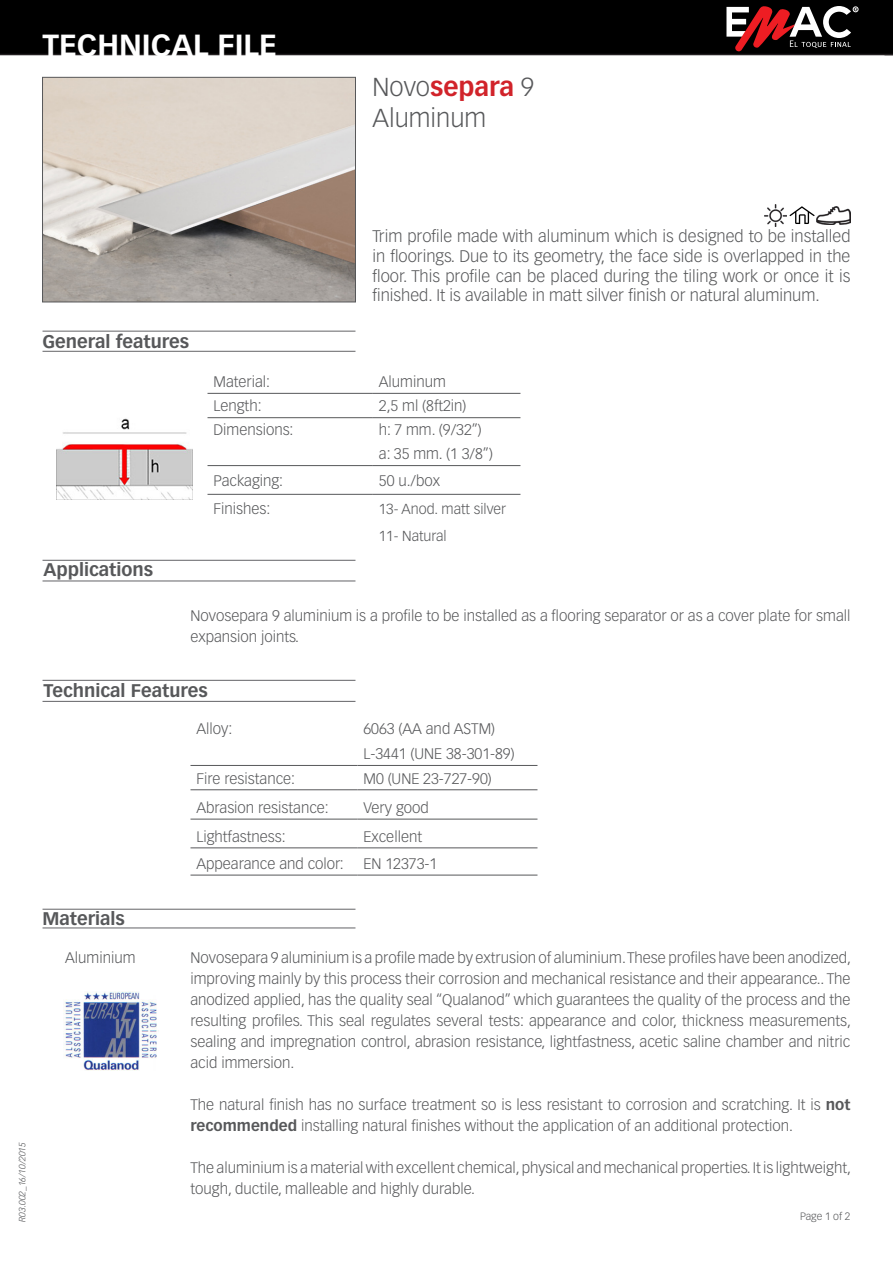
<style>
.page{position:relative;width:893px;height:1263px;background:#fff}
.page>*{position:absolute;margin:0;border:0;box-sizing:border-box;transform-origin:0 0}
.t1{font:700 30px "Vectora LT Std";color:#fff}
.t2{font:700 25.5px "Vectora LT Std";color:#d1232a}
.t3{font:300 25.5px "Vectora LT Std";color:#57585a}
.t4{font:700 18px "Vectora LT Std";color:#57585a}
.t5{font:300 16.5px/19.8px "Vectora LT Std";color:#57585a;text-align:justify}
.Párrafo_14{font:300 15px/21px "Vectora LT Std";color:#57585a}
.t6{font:300 14.25px "Vectora LT Std";color:#57585a}
.t7{font:300 10.5px "Vectora LT Std";color:#57585a}
.t8{font:italic 300 9px "Vectora LT Std";color:#57585a}
.s1{font-weight:300;color:#57585a}
.s2{font-weight:700}
</style>
<div class="page">
<div style="left:0;top:0;width:893px;height:55px;background:#000"></div>
<svg style="left:726px;top:6px;width:132px;height:45px"></svg>
<svg style="left:789px;top:206px;width:26px;height:18px"></svg>
<hr style="left:207px;top:393px;width:166px;height:1px;background:#57585a">
<hr style="left:207px;top:494px;width:166px;height:1px;background:#57585a">
<hr style="left:373px;top:393px;width:147px;height:1px;background:#57585a">
<hr style="left:373px;top:417px;width:147px;height:1px;background:#57585a">
<hr style="left:373px;top:465px;width:147px;height:1px;background:#57585a">
<hr style="left:207px;top:417px;width:166px;height:1px;background:#57585a">
<hr style="left:207px;top:465px;width:166px;height:1px;background:#57585a">
<hr style="left:373px;top:494px;width:147px;height:1px;background:#57585a">
<hr style="left:43px;top:560px;width:312px;height:1px;background:#636366">
<hr style="left:43px;top:581px;width:312px;height:1px;background:#636366">
<hr style="left:43px;top:331px;width:312px;height:1px;background:#636366">
<hr style="left:43px;top:351px;width:312px;height:1px;background:#636366">
<img style="left:816px;top:206px;width:34px;height:18px">
<img style="left:764px;top:204px;width:23px;height:22px">
<img style="left:64px;top:991px;width:93px;height:80px">
<img style="left:44px;top:79px;width:310px;height:221px">
<div style="left:42px;top:77px;width:314px;height:225px;border:1px solid #57585a"></div>
<img style="left:56px;top:418px;width:136px;height:82px">
<hr style="left:43px;top:927px;width:312px;height:1px;background:#636366">
<hr style="left:43px;top:909px;width:312px;height:1px;background:#636366">
<hr style="left:43px;top:680px;width:312px;height:1px;background:#636366">
<hr style="left:43px;top:701px;width:312px;height:1px;background:#636366">
<hr style="left:190px;top:765px;width:167px;height:1px;background:#57585a">
<hr style="left:190px;top:789px;width:167px;height:1px;background:#57585a">
<hr style="left:190px;top:819px;width:167px;height:1px;background:#57585a">
<hr style="left:190px;top:848px;width:167px;height:1px;background:#57585a">
<hr style="left:190px;top:875px;width:167px;height:1px;background:#57585a">
<hr style="left:357px;top:765px;width:180px;height:1px;background:#57585a">
<hr style="left:357px;top:789px;width:180px;height:1px;background:#57585a">
<hr style="left:357px;top:819px;width:180px;height:1px;background:#57585a">
<hr style="left:357px;top:848px;width:180px;height:1px;background:#57585a">
<hr style="left:357px;top:875px;width:180px;height:1px;background:#57585a">
<h1 class="t1" style="left:43px;top:27px;width:236px">TECHNICAL FILE</h1>
<p class="t2" style="left:372px;top:72px;width:163px"><span class="s1">Novo</span>separa <span class="s1">9</span></p>
<p class="t3" style="left:372px;top:103px;width:115px">Aluminum</p>
<p class="t8" style="left:17px;top:1222px;width:81px;rotate:-90deg">R03.002_16/10/2015</p>
<p class="t4" style="left:43px;top:330px;width:148px">General features</p>
<p class="t4" style="left:44px;top:559px;width:111px">Applications</p>
<p class="t5" style="left:372px;top:226px;width:479px">Trim profile made with aluminum which is designed to be installed in floorings. Due to its geometry, the face side is overlapped in the floor. This profile can be placed during the tiling work or once it is finished. It is available in matt silver finish or natural aluminum.</p>
<p class="Párrafo_14" style="left:213px;top:371px;width:58px">Material:</p>
<p class="Párrafo_14" style="left:379px;top:371px;width:68px">Aluminum</p>
<p class="Párrafo_14" style="left:213px;top:396px;width:50px">Length:</p>
<p class="Párrafo_14" style="left:379px;top:396px;width:89px">2,5 ml (8ft2in)</p>
<p class="Párrafo_14" style="left:213px;top:420px;width:82px">Dimensions:</p>
<p class="Párrafo_14" style="left:379px;top:420px;width:104px">h: 7 mm. (9/32”)</p>
<p class="Párrafo_14" style="left:379px;top:444px;width:116px">a: 35 mm. (1 3/8”)</p>
<p class="Párrafo_14" style="left:213px;top:470px;width:71px">Packaging:</p>
<p class="Párrafo_14" style="left:379px;top:470px;width:63px">50 u./box</p>
<p class="Párrafo_14" style="left:213px;top:498px;width:58px">Finishes:</p>
<p class="t6" style="left:379px;top:500px;width:129px">13- Anod. matt silver</p>
<p class="t6" style="left:379px;top:528px;width:69px">11- Natural</p>
<p class="Párrafo_14" style="left:190px;top:605px;width:661px">Novosepara 9 aluminium is a profile to be installed as a flooring separator or as a cover plate for small expansion joints.</p>
<p class="t4" style="left:44px;top:680px;width:166px">Technical Features</p>
<p class="t4" style="left:43px;top:908px;width:84px">Materials</p>
<p class="Párrafo_14" style="left:65px;top:947px;width:72px">Aluminium</p>
<p class="Párrafo_14" style="left:196px;top:718px;width:37px">Alloy:</p>
<p class="Párrafo_14" style="left:363px;top:718px;width:133px">6063 (AA and ASTM)</p>
<p class="Párrafo_14" style="left:363px;top:744px;width:153px">L-3441 (UNE 38-301-89)</p>
<p class="Párrafo_14" style="left:196px;top:768px;width:100px">Fire resistance:</p>
<p class="Párrafo_14" style="left:363px;top:768px;width:130px">M0 (UNE 23-727-90)</p>
<p class="Párrafo_14" style="left:196px;top:797px;width:134px">Abrasion resistance:</p>
<p class="Párrafo_14" style="left:363px;top:797px;width:67px">Very good</p>
<p class="Párrafo_14" style="left:196px;top:826px;width:91px">Lightfastness:</p>
<p class="Párrafo_14" style="left:363px;top:826px;width:60px">Excellent</p>
<p class="Párrafo_14" style="left:196px;top:853px;width:149px">Appearance and color:</p>
<p class="Párrafo_14" style="left:363px;top:853px;width:75px">EN 12373-1</p>
<p class="Párrafo_14" style="left:190px;top:947px;width:662px;text-align:justify">Novosepara 9 aluminium is a profile made by extrusion of aluminium. These profiles have been anodized, improving mainly by this process their corrosion and mechanical resistance and their appearance.. The anodized applied, has the quality seal “Qualanod” which guarantees the quality of the process and the resulting profiles. This seal regulates several tests: appearance and color, thickness measurements, sealing and impregnation control, abrasion resistance, lightfastness, acetic saline chamber and nitric acid immersion.</p>
<p class="Párrafo_14" style="left:190px;top:1094px;width:661px">The natural finish has no surface treatment so is less resistant to corrosion and scratching. It is <span class="s2">not recommended</span> installing natural finishes without the application of an additional protection.</p>
<p class="Párrafo_14" style="left:190px;top:1157px;width:662px">The aluminium is a material with excellent chemical, physical and mechanical properties. It is lightweight, tough, ductile, malleable and highly durable.</p>
<p class="t7" style="left:800px;top:1211px;width:52px">Page 1 of 2</p>
</div>
